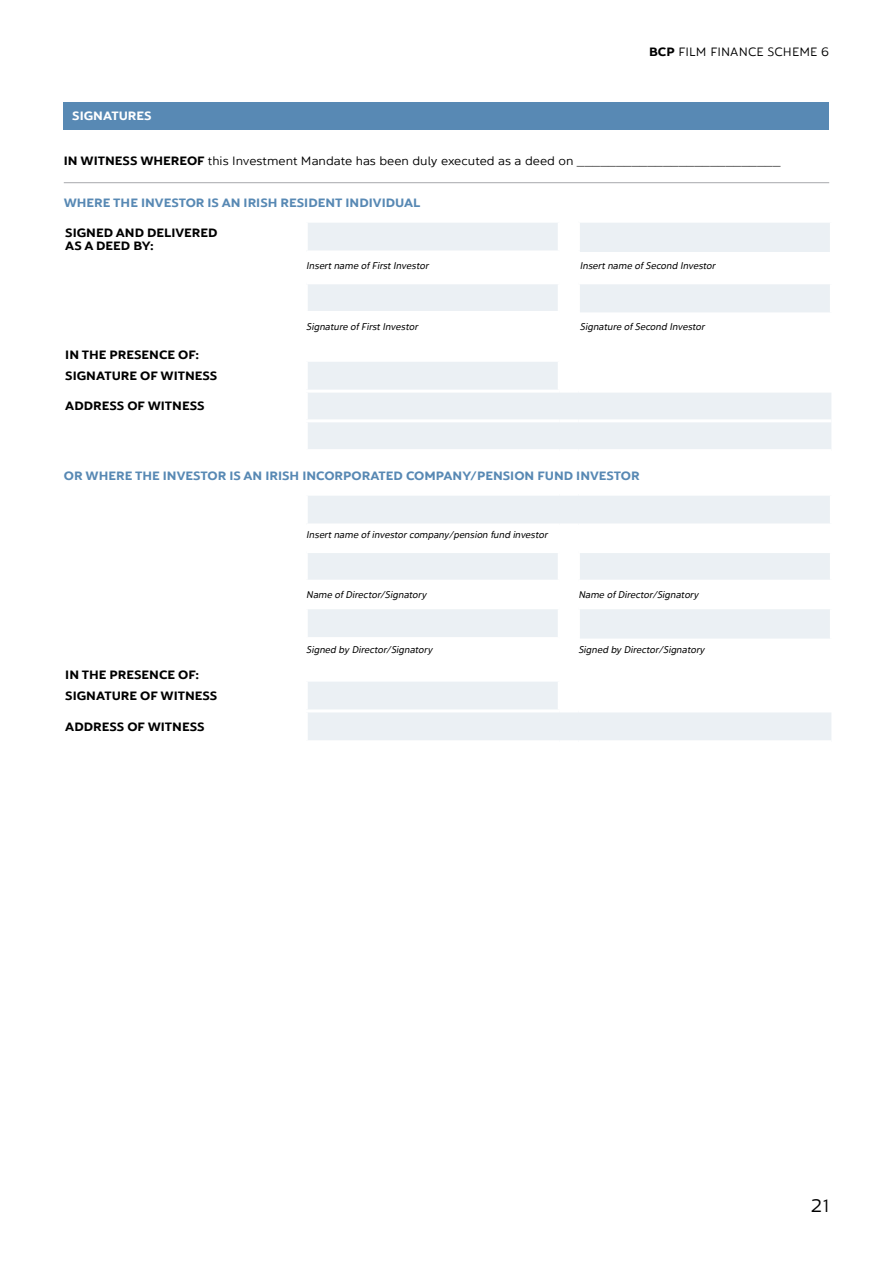
<style>
.page{position:relative;width:893px;height:1263px;background:#fff}
.page>*{position:absolute;margin:0;border:0;box-sizing:border-box;transform-origin:0 0}
.t1{font:18px "Yorkten Ext Boo";color:#000}
.t2{font:700 expanded 12px/21.8px "Yorkten";color:#000}
.t3{font:12px "Yorkten Ext Boo";color:#000}
.t4{font:700 expanded 12px "Yorkten";color:#5889b4}
.t5{font:700 expanded 12px "Yorkten";color:#fff}
.t6{font:italic 9.75px "Yorkten Nor Reg";color:#000}
.s1{font-family:"Yorkten";font-weight:700;font-stretch:expanded}
</style>
<div class="page">
<hr style="left:64px;top:182px;width:765px;height:1px;background:#a7a9ac">
<div style="left:64px;top:102px;width:765px;height:27px;background:#5889b4"></div>
<div style="left:308px;top:393px;width:523px;height:56px;background:#ebf0f4"></div>
<svg style="left:308px;top:223px;width:522px;height:167px"></svg>
<hr style="left:578px;top:281px;width:255px;height:3px;background:#fff">
<hr style="left:559px;top:281px;width:19px;height:3px;background:#fff">
<hr style="left:559px;top:250px;width:21px;height:3px;background:#fff">
<hr style="left:559px;top:311px;width:21px;height:3px;background:#fff">
<hr style="left:306px;top:281px;width:253px;height:3px;background:#fff">
<hr style="left:305px;top:311px;width:254px;height:3px;background:#fff">
<hr style="left:305px;top:359px;width:254px;height:3px;background:#fff">
<hr style="left:305px;top:419px;width:254px;height:3px;background:#fff">
<hr style="left:559px;top:419px;width:19px;height:3px;background:#fff">
<hr style="left:578px;top:419px;width:253px;height:3px;background:#fff">
<hr style="left:577px;top:223px;width:3px;height:27px;background:#fff">
<hr style="left:558px;top:253px;width:3px;height:28px;background:#fff">
<hr style="left:577px;top:253px;width:3px;height:28px;background:#fff">
<hr style="left:558px;top:284px;width:3px;height:27px;background:#fff">
<hr style="left:577px;top:284px;width:3px;height:27px;background:#fff">
<hr style="left:558px;top:314px;width:3px;height:28px;background:#fff">
<hr style="left:577px;top:314px;width:3px;height:28px;background:#fff">
<hr style="left:558px;top:342px;width:22px;height:3px;background:#fff">
<hr style="left:577px;top:362px;width:3px;height:28px;background:#fff">
<hr style="left:559px;top:359px;width:19px;height:3px;background:#fff">
<hr style="left:558px;top:362px;width:3px;height:28px;background:#fff">
<hr style="left:578px;top:359px;width:255px;height:3px;background:#fff">
<hr style="left:558px;top:223px;width:3px;height:27px;background:#fff">
<hr style="left:306px;top:250px;width:253px;height:3px;background:#fff">
<div style="left:308px;top:496px;width:523px;height:244px;background:#ebf0f4"></div>
<svg style="left:308px;top:526px;width:523px;height:183px"></svg>
<hr style="left:830px;top:553px;width:3px;height:27px;background:#fff">
<hr style="left:830px;top:609px;width:3px;height:30px;background:#fff">
<hr style="left:577px;top:553px;width:3px;height:27px;background:#fff">
<hr style="left:577px;top:609px;width:3px;height:28px;background:#fff">
<hr style="left:559px;top:580px;width:19px;height:3px;background:#fff">
<hr style="left:559px;top:637px;width:21px;height:3px;background:#fff">
<hr style="left:578px;top:580px;width:255px;height:3px;background:#fff">
<hr style="left:558px;top:553px;width:3px;height:27px;background:#fff">
<hr style="left:305px;top:580px;width:254px;height:3px;background:#fff">
<hr style="left:558px;top:609px;width:3px;height:28px;background:#fff">
<hr style="left:305px;top:637px;width:254px;height:3px;background:#fff">
<hr style="left:559px;top:660px;width:19px;height:3px;background:#fff">
<hr style="left:305px;top:679px;width:254px;height:3px;background:#fff">
<hr style="left:577px;top:682px;width:3px;height:27px;background:#fff">
<hr style="left:305px;top:709px;width:254px;height:3px;background:#fff">
<hr style="left:830px;top:496px;width:3px;height:27px;background:#fff">
<hr style="left:306px;top:523px;width:253px;height:3px;background:#fff">
<hr style="left:559px;top:523px;width:19px;height:3px;background:#fff">
<hr style="left:578px;top:523px;width:255px;height:3px;background:#fff">
<hr style="left:306px;top:550px;width:253px;height:3px;background:#fff">
<hr style="left:559px;top:550px;width:19px;height:3px;background:#fff">
<hr style="left:578px;top:550px;width:255px;height:3px;background:#fff">
<hr style="left:305px;top:606px;width:254px;height:3px;background:#fff">
<hr style="left:559px;top:606px;width:19px;height:3px;background:#fff">
<hr style="left:578px;top:606px;width:255px;height:3px;background:#fff">
<hr style="left:559px;top:679px;width:19px;height:3px;background:#fff">
<hr style="left:558px;top:682px;width:3px;height:27px;background:#fff">
<hr style="left:578px;top:679px;width:255px;height:3px;background:#fff">
<hr style="left:830px;top:682px;width:3px;height:27px;background:#fff">
<hr style="left:559px;top:709px;width:19px;height:3px;background:#fff">
<hr style="left:578px;top:709px;width:255px;height:3px;background:#fff">
<p class="t3" style="left:649px;top:44px;width:182px"><span class="s1">BCP</span> FILM FINANCE SCHEME 6</p>
<p class="t5" style="left:72px;top:108px;width:81px">SIGNATURES</p>
<p class="t3" style="left:64px;top:154px;width:718px"><span class="s1">IN WITNESS WHEREOF</span> this Investment Mandate has been duly executed as a deed on __________________________</p>
<p class="t4" style="left:64px;top:195px;width:358px">WHERE THE INVESTOR IS AN IRISH RESIDENT INDIVIDUAL</p>
<p class="t2" style="left:65px;top:226px;width:154px;line-height:13.5px">SIGNED AND DELIVERED<br>AS A DEED BY:</p>
<p class="t6" style="left:306px;top:260px;width:126px">Insertname ofFirstInvestor</p>
<p class="t6" style="left:580px;top:260px;width:139px">Insertname ofSecond Investor</p>
<p class="t2" style="left:65px;top:344px;width:154px">IN THE PRESENCE OF:<br>SIGNATURE OF WITNESS</p>
<p class="t2" style="left:65px;top:395px;width:141px">ADDRESS OF WITNESS</p>
<p class="t6" style="left:306px;top:320px;width:115px">Signature ofFirstInvestor</p>
<p class="t6" style="left:580px;top:320px;width:128px">Signature ofSecond Investor</p>
<p class="t4" style="left:64px;top:467px;width:577px">OR WHERE THE INVESTOR IS AN IRISH INCORPORATED COMPANY/PENSION FUND INVESTOR</p>
<p class="t6" style="left:306px;top:528px;width:245px">Insertname ofinvestorcompany/pension fund investor</p>
<p class="t6" style="left:306px;top:589px;width:124px">Name ofDirector/Signatory</p>
<p class="t6" style="left:578px;top:589px;width:124px">Name ofDirector/Signatory</p>
<p class="t2" style="left:65px;top:664px;width:154px">IN THE PRESENCE OF:<br>SIGNATURE OF WITNESS</p>
<p class="t2" style="left:65px;top:716px;width:141px">ADDRESS OF WITNESS</p>
<p class="t6" style="left:306px;top:643px;width:130px">Signed by Director/Signatory</p>
<p class="t6" style="left:578px;top:643px;width:130px">Signed by Director/Signatory</p>
<h1 class="t1" style="left:811px;top:1194px;width:19px">21</h1>
</div>
